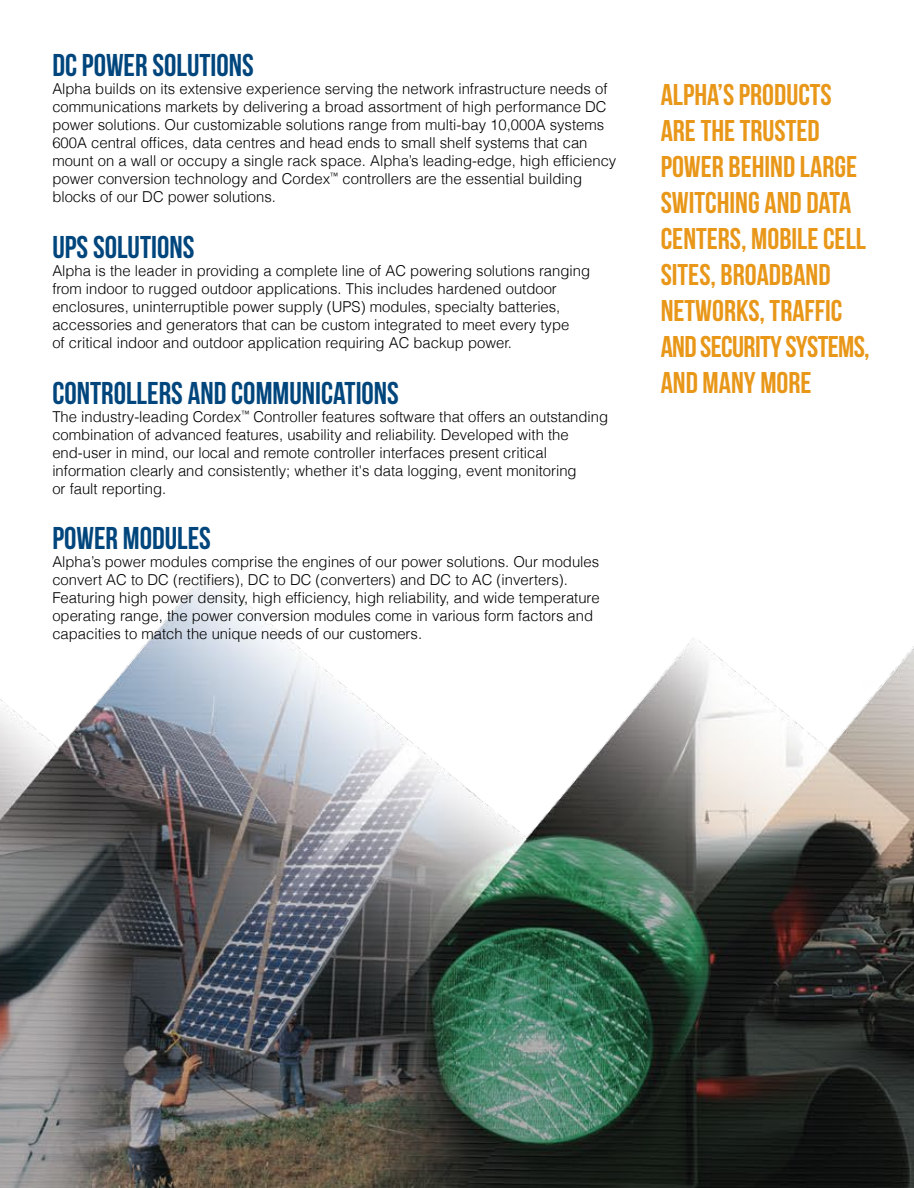
<style>
.page{position:relative;width:914px;height:1188px;background:#fff}
.page>*{position:absolute;margin:0;border:0;box-sizing:border-box;transform-origin:0 0}
.t1{font:31.5px "Bebas Neue";color:#00467d}
.t2{font:30px/36px "Bebas Neue";color:#e89719}
.t3{font:300 15px/18px "Helvetica";color:#000}
</style>
<div class="page">
<img style="left:0;top:572px;width:914px;height:616px">
<h1 class="t1" style="left:52px;top:48px;width:203px">DC POWER SOLUTIONS</h1>
<p class="t3" style="left:52px;top:79px;width:566px">Alpha builds on its extensive experience serving the network infrastructure needs of communications markets by delivering a broad assortment of high performance DC power solutions. Our customizable solutions range from multi-bay 10,000A systems 600A central offices, data centres and head ends to small shelf systems that can mount on a wall or occupy a single rack space. Alpha’s leading-edge, high efficiency power conversion technology and Cordex<sup>™</sup> controllers are the essential building blocks of our DC power solutions.</p>
<h1 class="t1" style="left:52px;top:230px;width:144px">UPS SOLUTIONS</h1>
<p class="t3" style="left:52px;top:261px;width:539px">Alpha is the leader in providing a complete line of AC powering solutions ranging from indoor to rugged outdoor applications. This includes hardened outdoor enclosures, uninterruptible power supply (UPS) modules, specialty batteries, accessories and generators that can be custom integrated to meet every type<br>of critical indoor and outdoor application requiring AC backup power.</p>
<h1 class="t1" style="left:52px;top:375px;width:348px">CONTROLLERS AND COMMUNICATIONS</h1>
<p class="t3" style="left:52px;top:407px;width:557px">The industry-leading Cordex<sup>™</sup> Controller features software that offers an outstanding combination of advanced features, usability and reliability. Developed with the end-user in mind, our local and remote controller interfaces present critical information clearly and consistently; whether it's data logging, event monitoring<br>or fault reporting.</p>
<h1 class="t1" style="left:52px;top:521px;width:160px">POWER MODULES</h1>
<p class="t3" style="left:52px;top:552px;width:549px">Alpha’s power modules comprise the engines of our power solutions. Our modules convert AC to DC (rectifiers), DC to DC (converters) and DC to AC (inverters).<br>Featuring high power density, high efficiency, high reliability, and wide temperature operating range, the power conversion modules come in various form factors and capacities to match the unique needs of our customers.</p>
<h2 class="t2" style="left:661px;top:76px;width:211px">ALPHA’S PRODUCTS<br>ARE THE TRUSTED<br>POWER BEHIND LARGE<br>SWITCHING AND DATA<br>CENTERS, MOBILE CELL<br>SITES, BROADBAND<br>NETWORKS, TRAFFIC<br>AND SECURITY SYSTEMS,<br>AND MANY MORE</h2>
</div>
